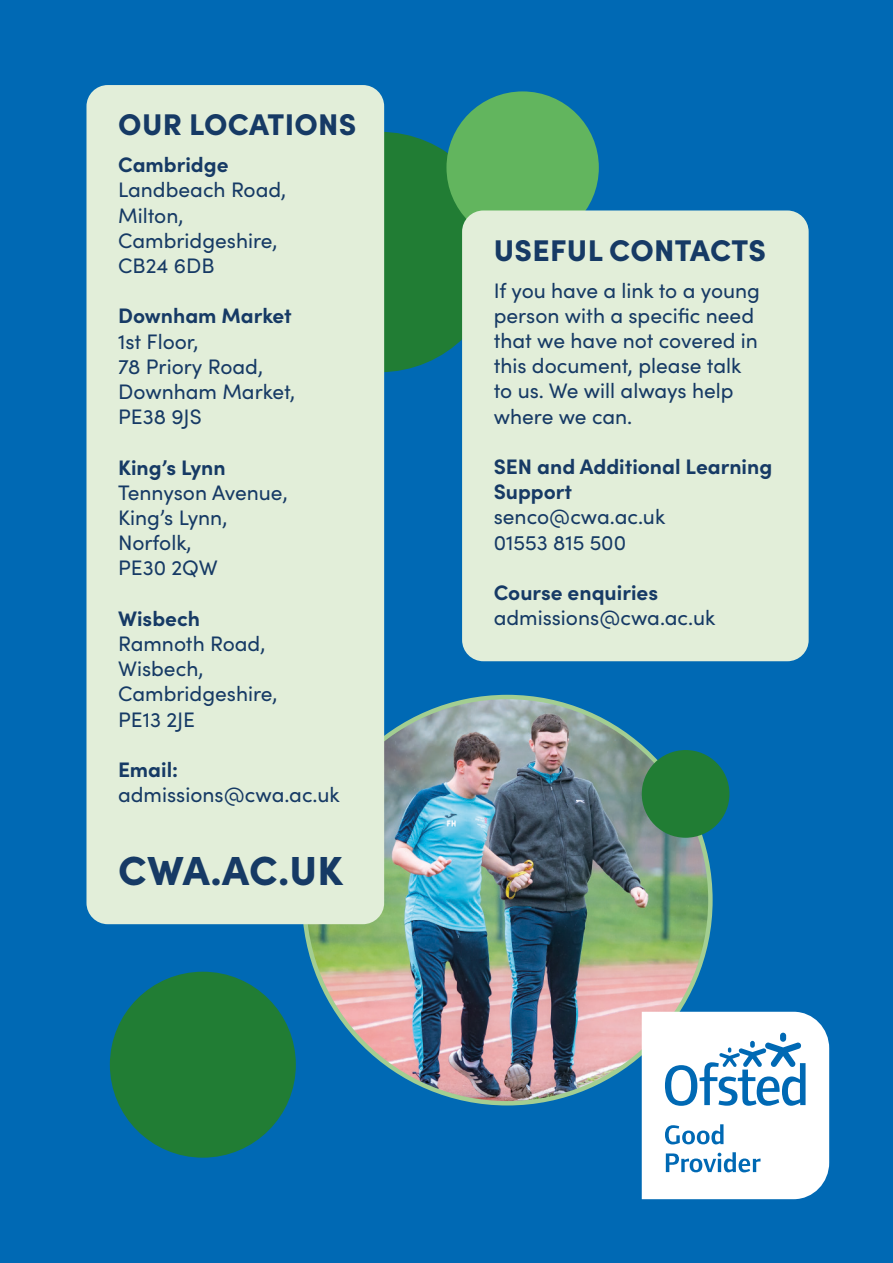
<style>
.page{position:relative;width:893px;height:1263px;background:#0069b4}
.page>*{position:absolute;margin:0;border:0;box-sizing:border-box;transform-origin:0 0}
.t1{font:900 40.65px "Sofia Pro";letter-spacing:.005em;color:#163a65}
.t2{font:900 30px "Sofia Pro";letter-spacing:.01em;color:#163a65}
.t3{font:21px/25.2px "Sofia Pro";color:#163a65}
.t4{font:700 21px/25.2px "Sofia Pro";color:#163a65}
.s1{font-weight:400}
.s2{font-weight:700}
</style>
<div class="page">
<div style="left:110px;top:972px;width:186px;height:186px;background:#217d34;border-radius:50%"></div>
<div style="left:259px;top:132px;width:241px;height:240px;background:#217d34;border-radius:50%"></div>
<img style="left:304px;top:697px;width:406px;height:406px;border-radius:203px">
<div style="left:642px;top:750px;width:87px;height:88px;background:#217d34;border-radius:50%"></div>
<div style="left:446px;top:91px;width:153px;height:153px;background:#62b55e;border-radius:50%"></div>
<div style="left:86px;top:85px;width:298px;height:839px;background:#e2eed9;border-radius:21px"></div>
<div style="left:462px;top:210px;width:347px;height:451px;background:#e2eed9;border-radius:21px"></div>
<svg style="left:642px;top:1012px;width:187px;height:187px"></svg>
<p class="t2" style="left:118px;top:101px;width:240px">OUR LOCATIONS</p>
<p class="t4" style="left:118px;top:151px;width:112px">Cambridge</p>
<p class="t3" style="left:118px;top:176px;width:170px">Landbeach Road,</p>
<p class="t3" style="left:118px;top:201px;width:161px">Milton,<br>Cambridgeshire,</p>
<p class="t3" style="left:118px;top:252px;width:98px">CB24 6DB</p>
<p class="t4" style="left:118px;top:302px;width:175px">Downham Market</p>
<p class="t3" style="left:118px;top:327px;width:82px">1st Floor,</p>
<p class="t3" style="left:118px;top:353px;width:147px">78 Priory Road,</p>
<p class="t3" style="left:118px;top:378px;width:179px">Downham Market,</p>
<p class="t3" style="left:118px;top:403px;width:85px">PE38 9JS</p>
<p class="t4" style="left:118px;top:453px;width:109px">King’s Lynn</p>
<p class="t3" style="left:118px;top:479px;width:171px">Tennyson Avenue,</p>
<p class="t3" style="left:118px;top:504px;width:111px">King’s Lynn,</p>
<p class="t3" style="left:118px;top:529px;width:75px">Norfolk,</p>
<p class="t3" style="left:118px;top:554px;width:101px">PE30 2QW</p>
<p class="t4" style="left:118px;top:604px;width:84px">Wisbech</p>
<p class="t3" style="left:118px;top:630px;width:149px">Ramnoth Road,</p>
<p class="t3" style="left:118px;top:655px;width:87px">Wisbech,</p>
<p class="t3" style="left:118px;top:680px;width:161px">Cambridgeshire,</p>
<p class="t3" style="left:118px;top:705px;width:79px">PE13 2JE</p>
<p class="t4" style="left:118px;top:755px;width:62px">Email:</p>
<p class="t3" style="left:118px;top:781px;width:223px">admissions@cwa.ac.uk</p>
<p class="t1" style="left:118px;top:838px;width:226px">CWA.AC.UK</p>
<p class="t2" style="left:494px;top:227px;width:274px">USEFUL CONTACTS</p>
<p class="t3" style="left:494px;top:277px;width:268px">If you have a link to a young person with a specific need that we have not covered in this document, please talk to us. We will always help where we can.</p>
<p class="t4" style="left:494px;top:452px;width:280px">SEN and Additional Learning<br>Support<br><span class="s1">senco@cwa.ac.uk<br>01553 815 500</span></p>
<p class="t3" style="left:494px;top:579px;width:223px"><span class="s2">Course enquiries </span>admissions@cwa.ac.uk</p>
</div>
